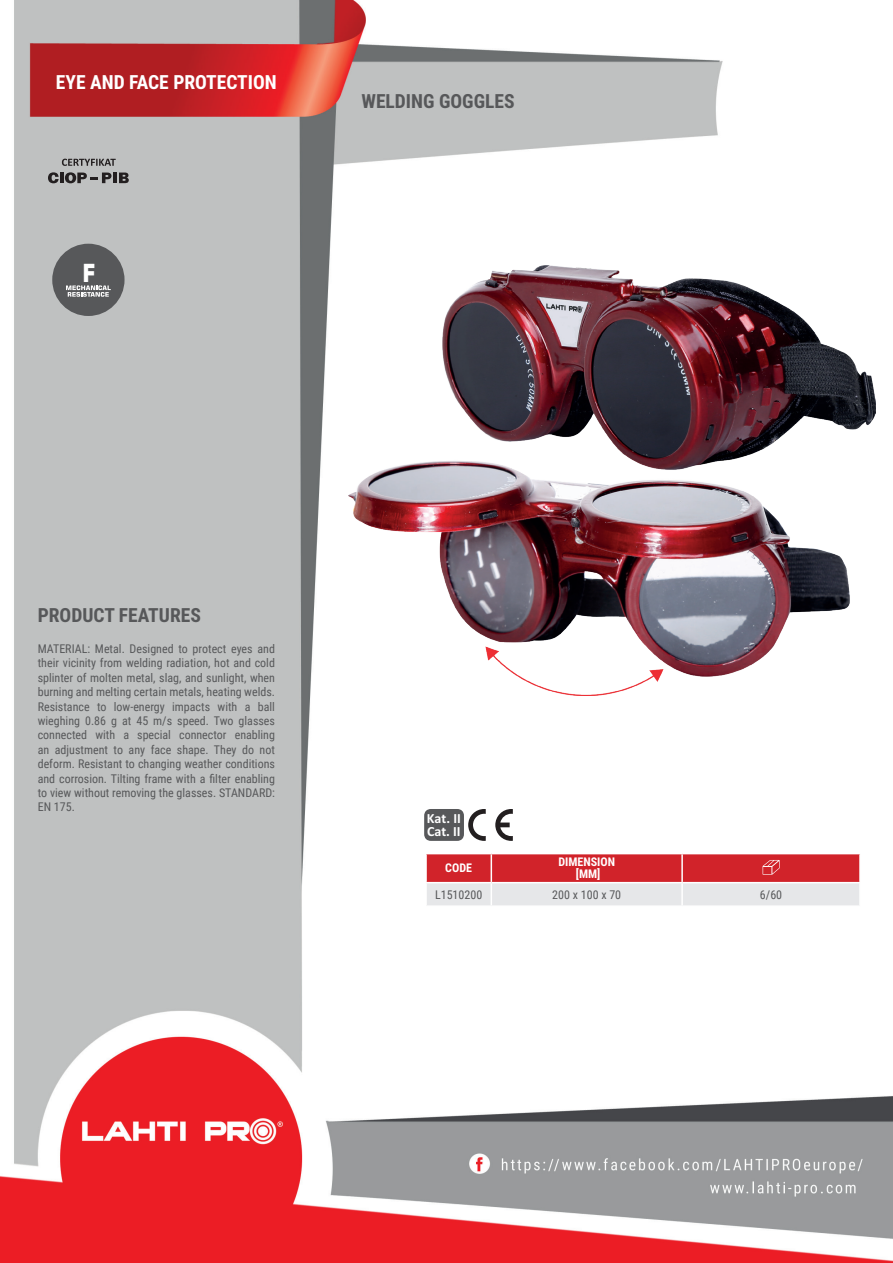
<style>
.page{position:relative;width:893px;height:1263px;background:#fff}
.page>*{position:absolute;margin:0;border:0;box-sizing:border-box;transform-origin:0 0}
.t1{font:700 24.75px "Square 721 BT";color:#fff;scale:.86 1}
.t2{font:700 19.5px "Roboto Condensed";color:#57585a}
.t3{font:700 19.5px "Roboto Condensed";color:#fff}
.t4{font:700 14.1px/12.9px "Calibri Profix";color:#fff}
.t5{font:12px/14.4px "Roboto Condensed";color:#57585a;text-align:justify}
.t6{font:700 12px/12px "Roboto Condensed";color:#fff;text-align:center}
</style>
<div class="page">
<img style="left:0;top:0;width:893px;height:1263px">
<div style="left:52px;top:244px;width:73px;height:72px;background:#57585a;border-radius:50%"></div>
<img style="left:349px;top:265px;width:527px;height:431px">
<hr style="left:425px;top:854px;width:2px;height:28px;background:#fff">
<hr style="left:425px;top:883px;width:2px;height:22px;background:#fff">
<hr style="left:859px;top:854px;width:2px;height:28px;background:#fff">
<hr style="left:859px;top:883px;width:2px;height:22px;background:#fff">
<hr style="left:682px;top:853px;width:179px;height:1px;background:#fff">
<hr style="left:425px;top:853px;width:66px;height:1px;background:#fff">
<hr style="left:425px;top:882px;width:66px;height:1px;background:#fff">
<hr style="left:682px;top:882px;width:179px;height:1px;background:#fff">
<hr style="left:425px;top:905px;width:66px;height:2px;background:#fff">
<hr style="left:491px;top:905px;width:191px;height:2px;background:#fff">
<hr style="left:682px;top:905px;width:179px;height:2px;background:#fff">
<svg style="left:426px;top:853px;width:434px;height:53px"></svg>
<div style="left:424px;top:809px;width:40px;height:32px;background:#57585a;border-radius:7px"></div>
<svg style="left:495px;top:809px;width:18px;height:32px"></svg>
<svg style="left:468px;top:809px;width:18px;height:32px"></svg>
<svg style="left:48px;top:172px;width:11px;height:11px"></svg>
<hr style="left:60px;top:173px;width:4px;height:10px;background:#231f20">
<hr style="left:113px;top:173px;width:4px;height:10px;background:#231f20">
<svg style="left:119px;top:173px;width:10px;height:10px"></svg>
<svg style="left:62px;top:159px;width:54px;height:7px"></svg>
<svg style="left:65px;top:172px;width:46px;height:11px"></svg>
<svg style="left:66px;top:285px;width:45px;height:12px"></svg>
<h2 class="t3" style="left:56px;top:69px;width:222px">EYE AND FACE PROTECTION</h2>
<h1 class="t1" style="left:83px;top:258px;width:17px">F</h1>
<h2 class="t2" style="left:361px;top:88px;width:155px">WELDING GOGGLES</h2>
<h2 class="t2" style="left:38px;top:601px;width:165px">PRODUCT FEATURES</h2>
<p class="t5" style="left:38px;top:641px;width:239px">MATERIAL: Metal. Designed to protect eyes and their vicinity from welding radiation, hot and cold splinter of molten metal, slag, and sunlight, when burning and melting certain metals, heating welds.<br>Resistance to low-energy impacts with a ball wieghing 0.86 g at 45 m/s speed. Two glasses connected with a special connector enabling an adjustment to any face shape. They do not deform. Resistant to changing weather conditions and corrosion. Tilting frame with a filter enabling to view without removing the glasses. STANDARD:<br>EN 175.</p>
<p class="t4" style="left:427px;top:811px;width:35px">Kat. II<br>Cat. II</p>
<p class="t6" style="left:445px;top:862px;width:28px">CODE</p>
<p class="t6" style="left:558px;top:856px;width:58px">DIMENSION [MM]</p>
<p class="t5" style="left:435px;top:887px;width:49px">L1510200</p>
<p class="t5" style="left:552px;top:887px;width:70px">200 x 100 x 70</p>
<p class="t5" style="left:760px;top:887px;width:24px">6/60</p>
</div>
